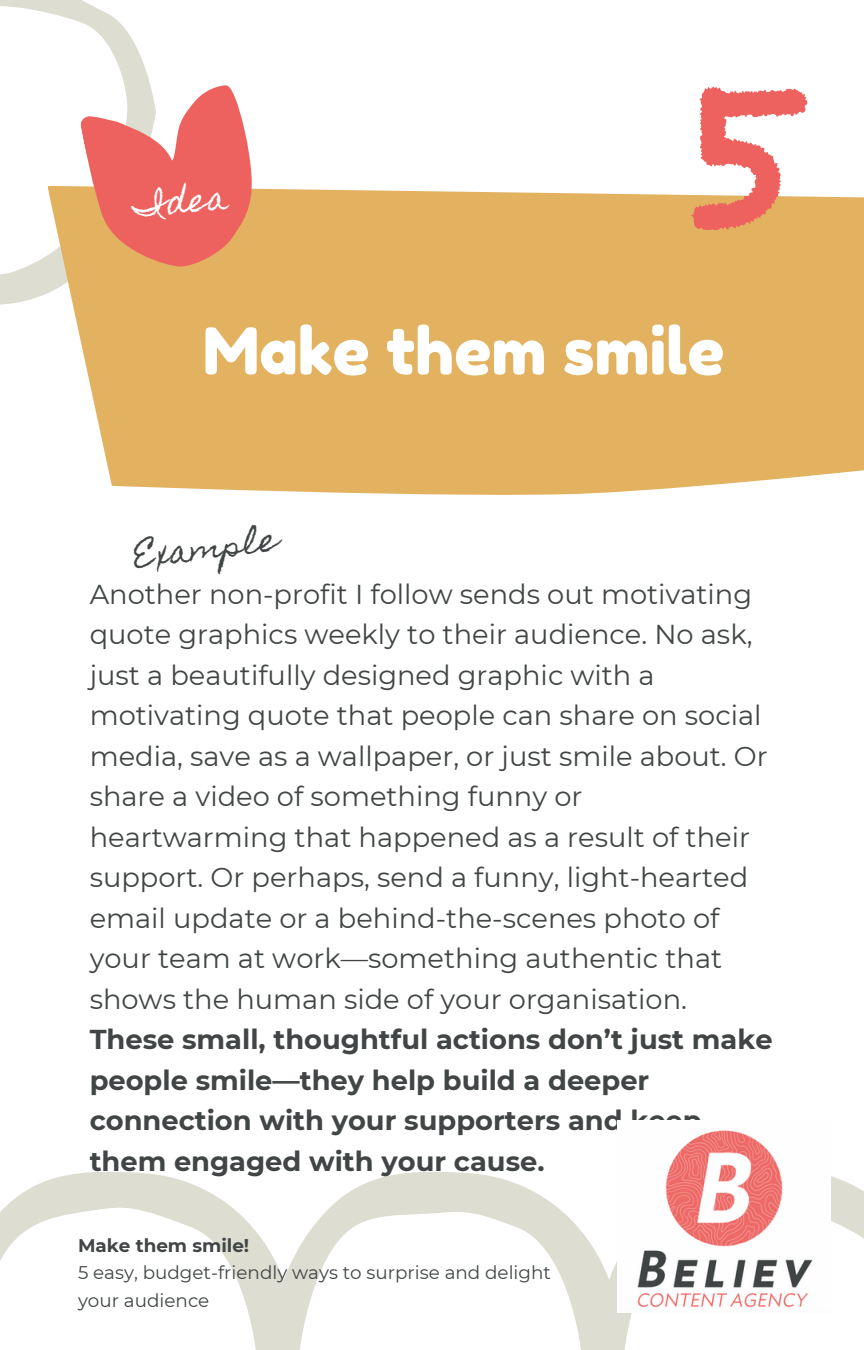
<style>
.page{position:relative;width:864px;height:1350px;background:#fff}
.page>*{position:absolute;margin:0;border:0;box-sizing:border-box;transform-origin:0 0}
.t1{font:64.8px "Fredoka One";color:#fff}
.t2{font:31.5px "Homemade Apple";color:#414545}
.t3{font:31.5px "Homemade Apple";color:#fff}
.t4{font:27.22px/40.5px "Montserrat";color:#414545}
.t5{font:18.22px "Montserrat";color:#414545}
.t6{font:700 18.22px "Montserrat";color:#414545}
.s1{font-weight:700}
</style>
<div class="page">
<svg style="left:0;top:0;width:150px;height:305px"></svg>
<svg style="left:48px;top:105px;width:816px;height:390px;fill:#e2b261"></svg>
<svg style="left:691px;top:86px;width:116px;height:144px"></svg>
<svg style="left:78px;top:82px;width:192px;height:200px"></svg>
<svg style="left:0;top:1171px;width:864px;height:179px"></svg>
<img style="left:618px;top:1130px;width:212px;height:183px">
<p class="t3" style="left:132px;top:190px;width:96px;rotate:-7deg">Idea</p>
<p class="t1" style="left:203px;top:312px;width:523px">Make them smile</p>
<p class="t2" style="left:132px;top:538px;width:146px;rotate:-7deg">Example</p>
<p class="t4" style="left:90px;top:574px;width:684px">Another non-profit I follow sends out motivating quote graphics weekly to their audience. No ask, just a beautifully designed graphic with a motivating quote that people can share on social media, save as a wallpaper, or just smile about. Or share a video of something funny or heartwarming that happened as a result of their support. Or perhaps, send a funny, light-hearted email update or a behind-the-scenes photo of your team at work—something authentic that shows the human side of your organisation.<br><span class="s1">These small, thoughtful actions don’t just make people smile—they help build a deeper connection with your supporters and keep them engaged with your cause.</span></p>
<h1 class="t6" style="left:78px;top:1234px;width:173px">Make them smile!</h1>
<h2 class="t5" style="left:78px;top:1262px;width:474px">5 easy, budget-friendly ways to surprise and delight</h2>
<h3 class="t5" style="left:78px;top:1289px;width:133px">your audience</h3>
</div>
